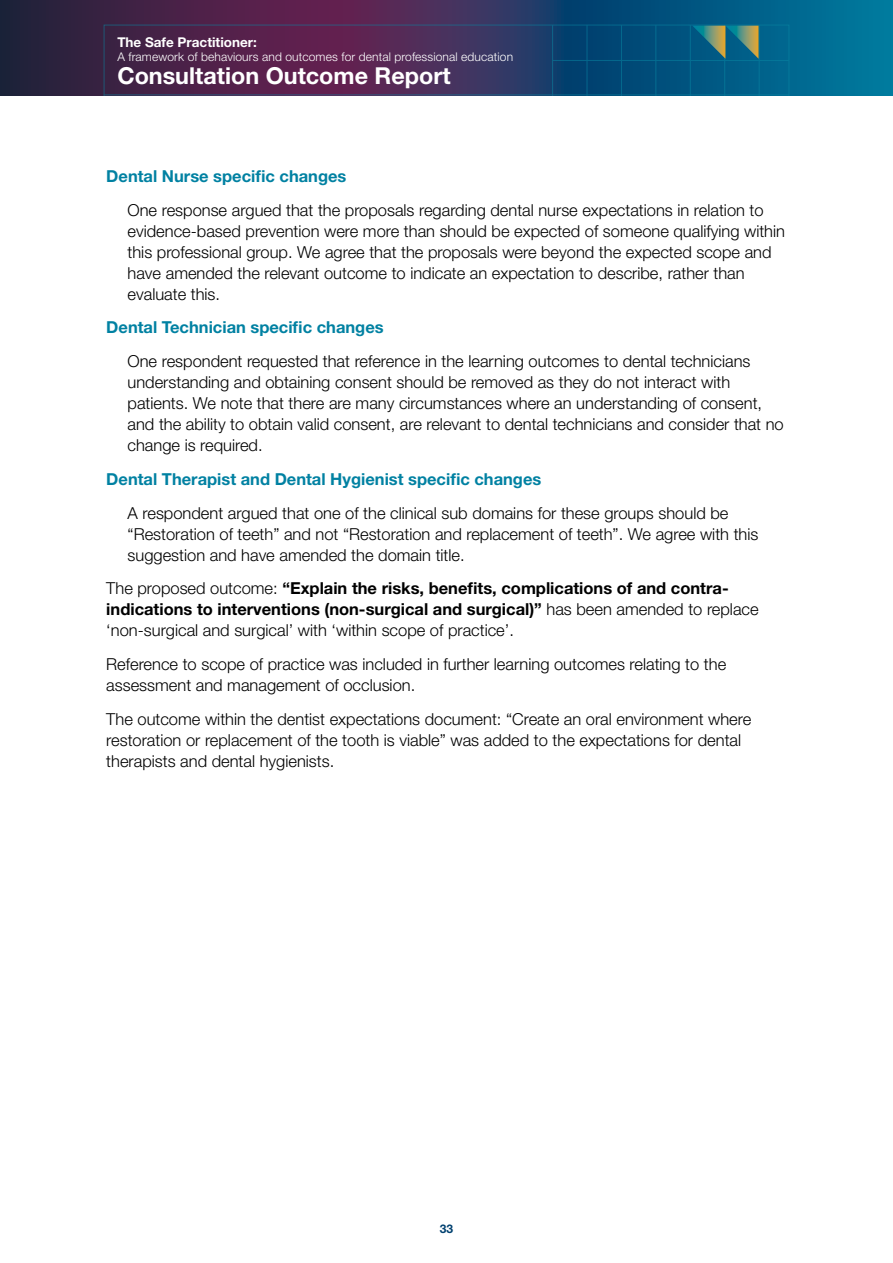
<style>
.page{position:relative;width:893px;height:1263px;background:#fff}
.page>*{position:absolute;margin:0;border:0;box-sizing:border-box;transform-origin:0 0}
.t1{font:700 23.4px "Helvetica Neue LT Std";color:#fff}
.Body_copy{font:300 16.5px/21px "Helvetica Neue LT Std";color:#000}
.Body_copy-2{font:700 16.5px/21px "Helvetica Neue LT Std";color:#000}
.Body_copy-3{font:700 16.5px "Helvetica Neue LT Std";color:#0081a2}
.t2{font:700 13.5px "Helvetica Neue LT Std";color:#fff}
.t3{font:300 12px "Helvetica Neue LT Std";letter-spacing:.01em;color:#fff}
.t4{font:700 12px "Helvetica Neue LT Std";color:#004170}
.s1{font-weight:300}
</style>
<div class="page">
<svg style="left:0;top:0;width:893px;height:96px;background:#214166"></svg>
<svg style="left:104px;top:25px;width:685px;height:70px;background:#343560"></svg>
<hr style="left:759px;top:25px;width:1px;height:71px;background:#0987a3">
<hr style="left:724px;top:25px;width:1px;height:71px;background:#0987a3">
<hr style="left:690px;top:25px;width:1px;height:71px;background:#0987a3">
<hr style="left:656px;top:25px;width:1px;height:71px;background:#0987a3">
<hr style="left:621px;top:25px;width:1px;height:71px;background:#0987a3">
<hr style="left:587px;top:25px;width:1px;height:71px;background:#0987a3">
<hr style="left:552px;top:25px;width:1px;height:71px;background:#0987a3">
<hr style="left:552px;top:60px;width:237px;height:1px;background:#0987a3">
<hr style="left:104px;top:95px;width:685px;height:1px;background:#0987a3">
<svg style="left:692px;top:26px;width:66px;height:33px;background:#437976"></svg>
<p class="t2" style="left:117px;top:33px;width:141px">The Safe Practitioner:</p>
<p class="t3" style="left:117px;top:49px;width:397px">A framework of behaviours and outcomes for dental professional education</p>
<h1 class="t1" style="left:117px;top:61px;width:335px">Consultation Outcome Report</h1>
<p class="Body_copy-3" style="left:106px;top:166px;width:242px">Dental Nurse specific changes</p>
<p class="Body_copy" style="left:128px;top:199px;width:659px">One response argued that the proposals regarding dental nurse expectations in relation to evidence-based prevention were more than should be expected of someone qualifying within this professional group. We agree that the proposals were beyond the expected scope and have amended the relevant outcome to indicate an expectation to describe, rather than evaluate this.</p>
<p class="Body_copy-3" style="left:106px;top:317px;width:279px">Dental Technician specific changes</p>
<p class="Body_copy" style="left:128px;top:350px;width:658px">One respondent requested that reference in the learning outcomes to dental technicians understanding and obtaining consent should be removed as they do not interact with patients. We note that there are many circumstances where an understanding of consent, and the ability to obtain valid consent, are relevant to dental technicians and consider that no change is required.</p>
<p class="Body_copy-3" style="left:106px;top:469px;width:437px">Dental Therapist and Dental Hygienist specific changes</p>
<p class="Body_copy" style="left:128px;top:502px;width:632px">A respondent argued that one of the clinical sub domains for these groups should be “Restoration of teeth” and not “Restoration and replacement of teeth”. We agree with this suggestion and have amended the domain title.</p>
<p class="Body_copy-2" style="left:106px;top:578px;width:654px"><span class="s1">The proposed outcome:</span> “Explain the risks, benefits, complications of and contra&shy;indications to interventions (non-surgical and surgical)” <span class="s1">has been amended to replace ‘non-surgical and surgical’ with ‘within scope of practice’.</span></p>
<p class="Body_copy" style="left:106px;top:653px;width:621px">Reference to scope of practice was included in further learning outcomes relating to the assessment and management of occlusion.</p>
<p class="Body_copy" style="left:106px;top:708px;width:646px">The outcome within the dentist expectations document: “Create an oral environment where restoration or replacement of the tooth is viable” was added to the expectations for dental therapists and dental hygienists.</p>
<p class="t4" style="left:440px;top:1221px;width:15px">33</p>
</div>
